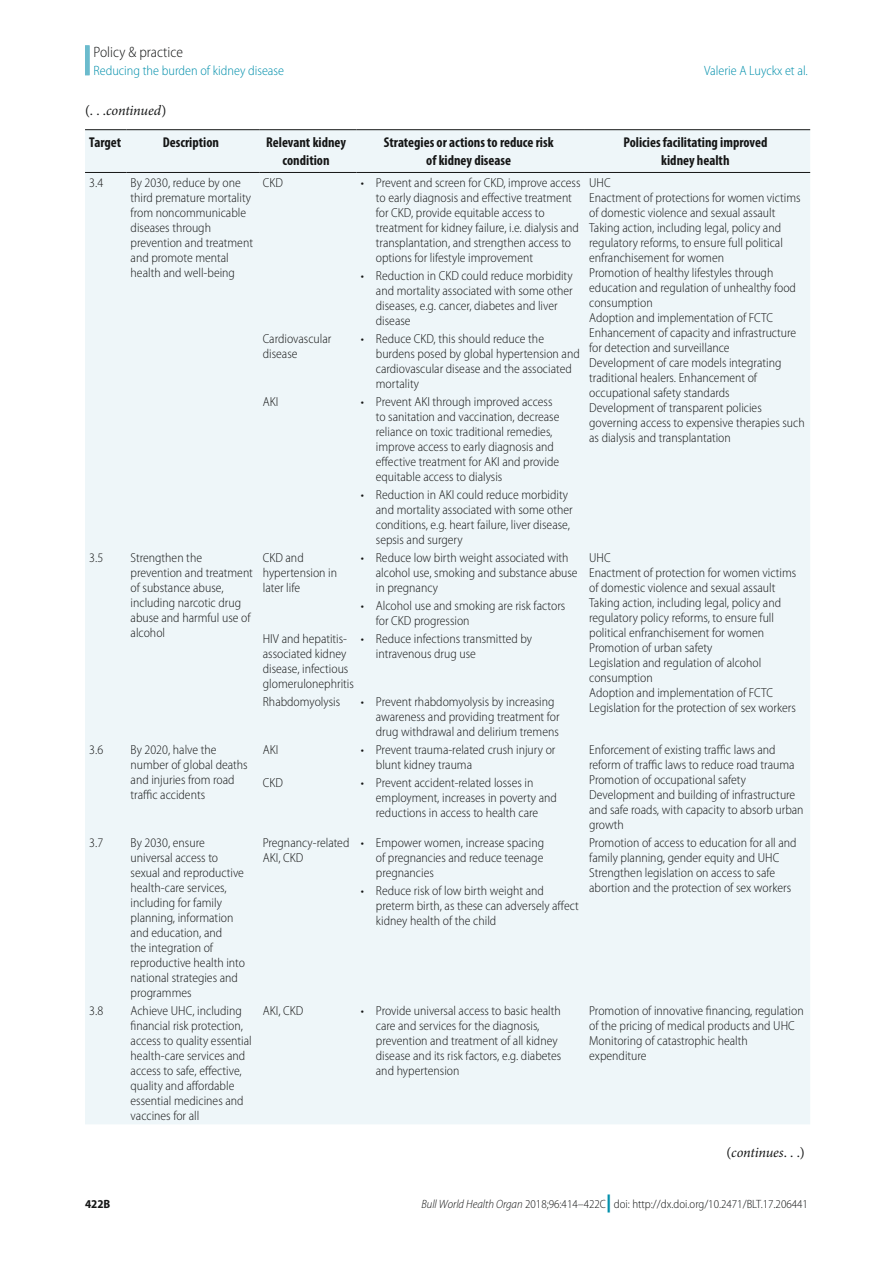
<style>
.page{position:relative;width:893px;height:1263px;background:#fff}
.page>*{position:absolute;margin:0;border:0;box-sizing:border-box;transform-origin:0 0}
.t1{font:300 semi-condensed 15px "Myriad Pro";color:#151616}
.t2{font:700 condensed 14.25px/17.9px "Myriad Pro";color:#151616;text-align:center}
.t3{font:italic 14.25px "Minion Pro";letter-spacing:-.01em;color:#151616}
.t4{font:300 semi-condensed 13.5px "Myriad Pro";color:#008fab}
.t5{font:300 semi-condensed 13.05px/15px "Myriad Pro";color:#151616}
.t6{font:300 semi-condensed 12px "Myriad Pro";color:#151616}
.t7{font:700 semi-condensed 12px "Myriad Pro";color:#151616}
.s1{font-style:normal}
.s2{font-style:italic}
.s3{font-weight:900;font-stretch:normal;font-size:18px;color:#008fab}
</style>
<div class="page">
<div style="left:85px;top:45px;width:5px;height:30px;background:#6bbbcd"></div>
<div style="left:85px;top:130px;width:725px;height:994px;background:#eef6f9"></div>
<hr style="left:85px;top:172px;width:41px;height:1px;background:#151616">
<hr style="left:126px;top:172px;width:134px;height:1px;background:#151616">
<hr style="left:260px;top:172px;width:97px;height:1px;background:#151616">
<hr style="left:357px;top:172px;width:228px;height:1px;background:#151616">
<hr style="left:585px;top:172px;width:225px;height:1px;background:#151616">
<hr style="left:85px;top:129px;width:41px;height:1px;background:#151616">
<hr style="left:126px;top:129px;width:134px;height:1px;background:#151616">
<hr style="left:260px;top:129px;width:97px;height:1px;background:#151616">
<hr style="left:357px;top:129px;width:228px;height:1px;background:#151616">
<hr style="left:585px;top:129px;width:225px;height:1px;background:#151616">
<p class="t1" style="left:94px;top:44px;width:91px">Policy &amp; practice</p>
<p class="t4" style="left:94px;top:63px;width:192px">Reducing the burden of kidney disease</p>
<p class="t4" style="left:704px;top:63px;width:105px">Valerie A Luyckx et al.</p>
<p class="t3" style="left:85px;top:102px;width:83px"><span class="s1">(. . .</span>continued<span class="s1">)</span></p>
<p class="t2" style="left:89px;top:134px;width:33px">Target</p>
<p class="t2" style="left:163px;top:134px;width:58px">Description</p>
<p class="t2" style="left:266px;top:134px;width:81px">Relevant kidney condition</p>
<p class="t2" style="left:384px;top:134px;width:171px">Strategies or actions to reduce risk of kidney disease</p>
<p class="t2" style="left:623px;top:134px;width:145px">Policies facilitating improved kidney health</p>
<p class="t5" style="left:89px;top:175px;width:15px">3.4</p>
<p class="t5" style="left:131px;top:175px;width:124px">By 2030, reduce by one third premature mortality from noncommunicable diseases through prevention and treatment and promote mental health and well-being</p>
<p class="t5" style="left:263px;top:175px;width:22px">CKD</p>
<p class="t5" style="left:376px;top:175px;width:206px;text-indent:-15px">• Prevent and screen for CKD, improve access to early diagnosis and effective treatment for CKD, provide equitable access to treatment for kidney failure, i.e. dialysis and transplantation, and strengthen access to options for lifestyle improvement</p>
<p class="t5" style="left:589px;top:175px;width:217px">UHC<br>Enactment of protections for women victims of domestic violence and sexual assault Taking action, including legal, policy and regulatory reforms, to ensure full political enfranchisement for women<br>Promotion of healthy lifestyles through education and regulation of unhealthy food consumption<br>Adoption and implementation of FCTC Enhancement of capacity and infrastructure for detection and surveillance<br>Development of care models integrating traditional healers. Enhancement of occupational safety standards<br>Development of transparent policies governing access to expensive therapies such as dialysis and transplantation</p>
<p class="t5" style="left:376px;top:268px;width:198px;text-indent:-15px">• Reduction in CKD could reduce morbidity and mortality associated with some other diseases, e.g. cancer, diabetes and liver disease</p>
<p class="t5" style="left:263px;top:331px;width:70px">Cardiovascular disease</p>
<p class="t5" style="left:376px;top:331px;width:205px;text-indent:-15px">• Reduce CKD, this should reduce the burdens posed by global hypertension and cardiovascular disease and the associated mortality</p>
<p class="t5" style="left:263px;top:394px;width:17px">AKI</p>
<p class="t5" style="left:376px;top:394px;width:185px;text-indent:-15px">• Prevent AKI through improved access to sanitation and vaccination, decrease reliance on toxic traditional remedies, improve access to early diagnosis and effective treatment for AKI and provide equitable access to dialysis</p>
<p class="t5" style="left:376px;top:487px;width:198px;text-indent:-15px">• Reduction in AKI could reduce morbidity and mortality associated with some other conditions, e.g. heart failure, liver disease, sepsis and surgery</p>
<p class="t5" style="left:89px;top:550px;width:15px">3.5</p>
<p class="t5" style="left:131px;top:550px;width:124px">Strengthen the prevention and treatment of substance abuse, including narcotic drug abuse and harmful use of alcohol</p>
<p class="t5" style="left:263px;top:550px;width:76px">CKD and hypertension in later life</p>
<p class="t5" style="left:376px;top:550px;width:203px;text-indent:-15px">• Reduce low birth weight associated with alcohol use, smoking and substance abuse in pregnancy</p>
<p class="t5" style="left:589px;top:550px;width:209px">UHC<br>Enactment of protection for women victims of domestic violence and sexual assault Taking action, including legal, policy and regulatory policy reforms, to ensure full political enfranchisement for women Promotion of urban safety<br>Legislation and regulation of alcohol consumption<br>Adoption and implementation of FCTC Legislation for the protection of sex workers</p>
<p class="t5" style="left:376px;top:598px;width:191px;text-indent:-15px">• Alcohol use and smoking are risk factors for CKD progression</p>
<p class="t5" style="left:263px;top:631px;width:93px">HIV and hepatitis&shy;associated kidney disease, infectious glomerulonephritis</p>
<p class="t5" style="left:376px;top:631px;width:158px;text-indent:-15px">• Reduce infections transmitted by intravenous drug use</p>
<p class="t5" style="left:263px;top:694px;width:79px">Rhabdomyolysis</p>
<p class="t5" style="left:376px;top:694px;width:185px;text-indent:-15px">• Prevent rhabdomyolysis by increasing awareness and providing treatment for drug withdrawal and delirium tremens</p>
<p class="t5" style="left:89px;top:742px;width:15px">3.6</p>
<p class="t5" style="left:131px;top:742px;width:119px">By 2020, halve the number of global deaths and injuries from road traffic accidents</p>
<p class="t5" style="left:263px;top:742px;width:17px">AKI</p>
<p class="t5" style="left:376px;top:742px;width:181px;text-indent:-15px">• Prevent trauma-related crush injury or blunt kidney trauma</p>
<p class="t5" style="left:589px;top:742px;width:216px">Enforcement of existing traffic laws and reform of traffic laws to reduce road trauma Promotion of occupational safety Development and building of infrastructure and safe roads, with capacity to absorb urban growth</p>
<p class="t5" style="left:263px;top:776px;width:22px">CKD</p>
<p class="t5" style="left:376px;top:776px;width:183px;text-indent:-15px">• Prevent accident-related losses in employment, increases in poverty and reductions in access to health care</p>
<p class="t5" style="left:89px;top:836px;width:15px">3.7</p>
<p class="t5" style="left:131px;top:836px;width:116px">By 2030, ensure universal access to sexual and reproductive health-care services, including for family planning, information and education, and<br>the integration of reproductive health into national strategies and programmes</p>
<p class="t5" style="left:263px;top:835px;width:88px">Pregnancy-related<br>AKI, CKD</p>
<p class="t5" style="left:376px;top:835px;width:170px;text-align:justify;text-indent:-15px">• Empower women, increase spacing of pregnancies and reduce teenage pregnancies</p>
<p class="t5" style="left:589px;top:835px;width:209px">Promotion of access to education for all and family planning, gender equity and UHC Strengthen legislation on access to safe abortion and the protection of sex workers</p>
<p class="t5" style="left:376px;top:884px;width:204px;text-indent:-15px">• Reduce risk of low birth weight and preterm birth, as these can adversely affect kidney health of the child</p>
<p class="t5" style="left:89px;top:1004px;width:15px">3.8</p>
<p class="t5" style="left:131px;top:1004px;width:123px">Achieve UHC, including financial risk protection, access to quality essential health-care services and access to safe, effective, quality and affordable essential medicines and vaccines for all</p>
<p class="t5" style="left:263px;top:1004px;width:42px">AKI, CKD</p>
<p class="t5" style="left:376px;top:1004px;width:187px;text-indent:-15px">• Provide universal access to basic health care and services for the diagnosis, prevention and treatment of all kidney disease and its risk factors, e.g. diabetes and hypertension</p>
<p class="t5" style="left:589px;top:1003px;width:216px">Promotion of innovative financing, regulation of the pricing of medical products and UHC Monitoring of catastrophic health expenditure</p>
<p class="t3" style="left:726px;top:1144px;width:80px"><span class="s1">(</span>continues<span class="s1">. . .)</span></p>
<p class="t7" style="left:85px;top:1197px;width:27px">422B</p>
<p class="t6" style="left:421px;top:1198px;width:388px"><span class="s2">Bull World Health Organ</span> 2018;96:414–422C<span class="s3">|</span> doi: http://dx.doi.org/10.2471/BLT.17.206441</p>
</div>
